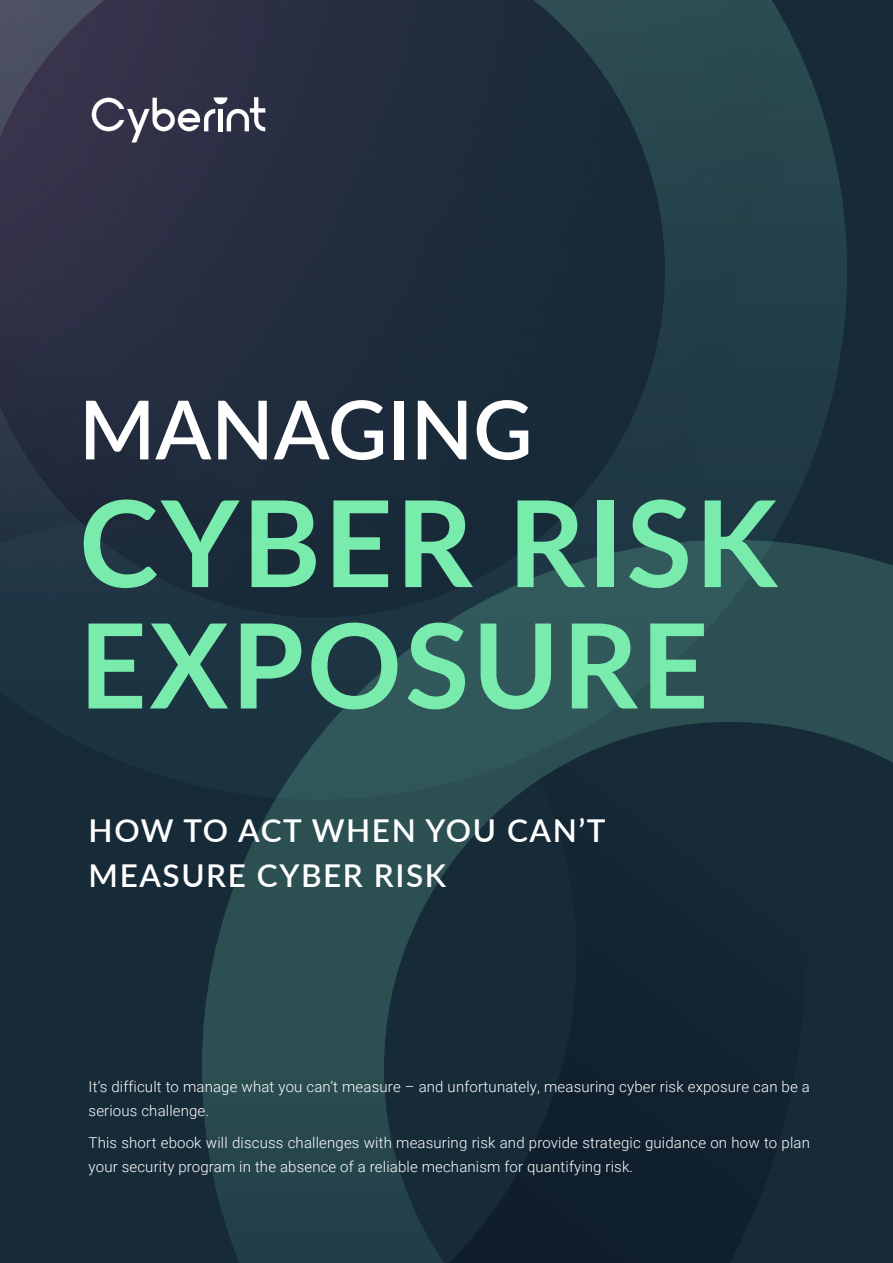
<style>
.page{position:relative;width:893px;height:1263px;background:#fff}
.page>*{position:absolute;margin:0;border:0;box-sizing:border-box;transform-origin:0 0}
.t1{font:700 119.85px "Lato";letter-spacing:.025em;color:#79ebad}
.t2{font:700 117.45px "Lato";letter-spacing:.025em;color:#79ebad}
.t3{font:600 81.45px "Lato";color:#fff}
.t4{font:600 31.5px/45px "Lato";letter-spacing:.05em;color:#fff}
.t5{font:300 15px/24px "Roboto";letter-spacing:.01em;color:#fff}
</style>
<div class="page">
<div style="left:0;top:800px;width:202px;height:463px;background:#172a38"></div>
<svg style="left:202px;top:540px;width:691px;height:723px;background:#1a313c"></svg>
<svg style="left:0;top:685px;width:847px;height:115px;background:#223e47"></svg>
<img style="left:0;top:0;width:882px;height:685px">
<svg style="left:92px;top:97px;width:173px;height:45px"></svg>
<h3 class="t3" style="left:79px;top:371px;width:455px">MANAGING</h3>
<h1 class="t1" style="left:79px;top:455px;width:699px">CYBER RISK</h1>
<h2 class="t2" style="left:79px;top:579px;width:631px">EXPOSURE</h2>
<h3 class="t4" style="left:89px;top:806px;width:519px">HOW TO ACT WHEN YOU CAN’T<br>MEASURE CYBER RISK</h3>
<p class="t5" style="left:89px;top:1074px;width:723px">It’s difficult to manage what you can’t measure – and unfortunately, measuring cyber risk exposure can be a serious challenge.</p>
<p class="t5" style="left:89px;top:1130px;width:723px">This short ebook will discuss challenges with measuring risk and provide strategic guidance on how to plan your security program in the absence of a reliable mechanism for quantifying risk.</p>
</div>
